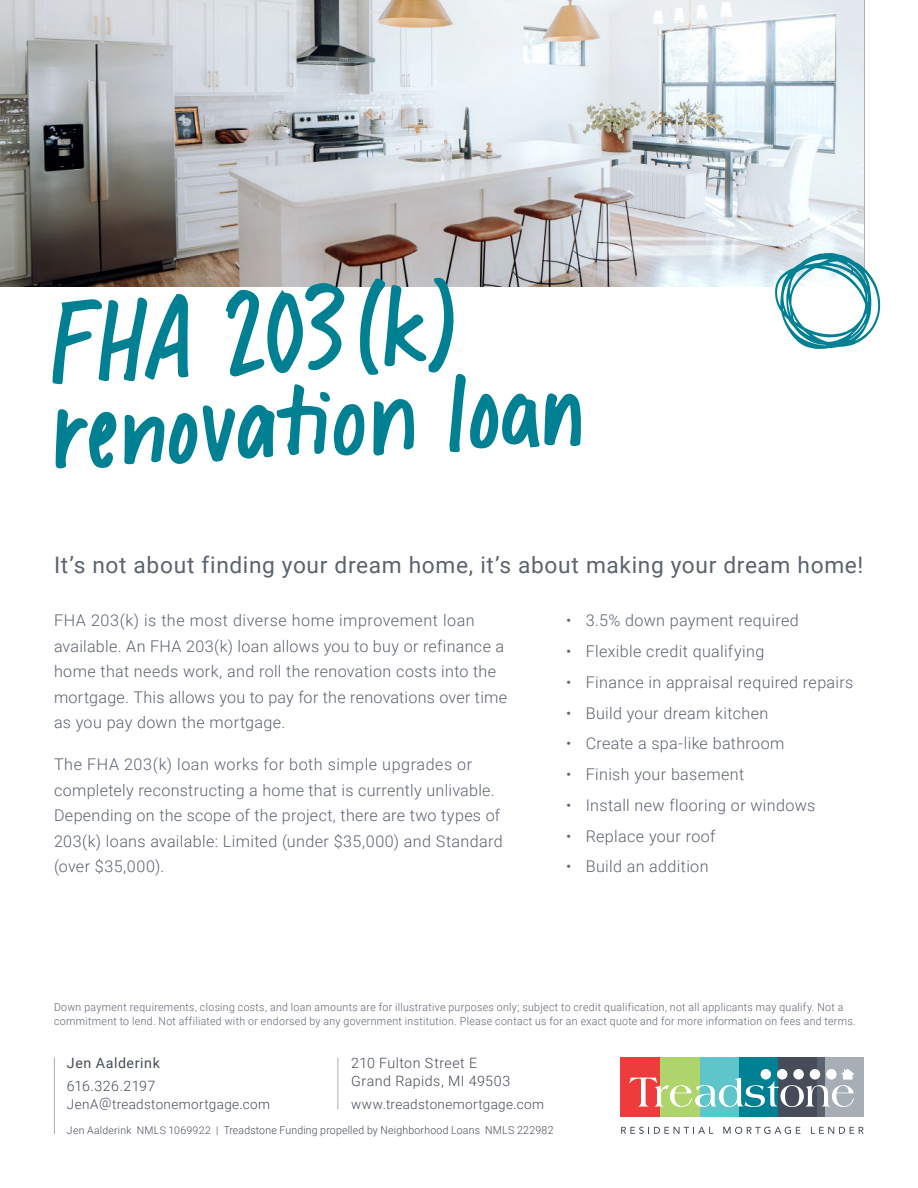
<style>
.page{position:relative;width:918px;height:1188px;background:#fff}
.page>*{position:absolute;margin:0;border:0;box-sizing:border-box;transform-origin:0 0}
.t1{font:22.8px "Roboto";letter-spacing:.025em;color:#5b636f}
.t2{font:300 16.2px/25.5px "Roboto";letter-spacing:.02em;color:#5b636f}
.t3{font:300 14.25px/17.7px "Roboto";letter-spacing:.03em;color:#464d58}
.t4{font:14.25px "Roboto";letter-spacing:.04em;color:#464d58}
.t5{font:300 13.5px "Roboto";letter-spacing:.03em;color:#464d58}
.t6{font:300 10.95px/13.5px "Roboto";letter-spacing:.03em;color:#5b636f;scale:.95 1}
.t7{font:300 10.95px "Roboto";letter-spacing:.02em;color:#464d58;scale:.95 1}
.s1{font-size:10.5px}
</style>
<div class="page">
<div style="left:739px;top:1058px;width:39px;height:59px;background:#008193"></div>
<div style="left:621px;top:1058px;width:39px;height:59px;background:#ee3b3b"></div>
<div style="left:778px;top:1058px;width:39px;height:59px;background:#464d58"></div>
<div style="left:825px;top:1058px;width:39px;height:59px;background:#a8aeb5"></div>
<div style="left:699px;top:1058px;width:40px;height:59px;background:#5ec6ca"></div>
<div style="left:660px;top:1058px;width:39px;height:59px;background:#afd46b"></div>
<div style="left:817px;top:1058px;width:8px;height:59px;background:#5b636f"></div>
<svg style="left:629px;top:1069px;width:225px;height:38px"></svg>
<svg style="left:621px;top:1127px;width:92px;height:7px"></svg>
<svg style="left:723px;top:1127px;width:77px;height:7px"></svg>
<svg style="left:811px;top:1127px;width:53px;height:7px"></svg>
<hr style="left:54px;top:1058px;width:1px;height:76px;background:#a8aeb5">
<hr style="left:337px;top:1058px;width:1px;height:51px;background:#a8aeb5">
<img style="left:0;top:0;width:864px;height:287px">
<svg style="left:775px;top:253px;width:105px;height:96px"></svg>
<svg style="left:56px;top:409px;width:141px;height:60px"></svg>
<svg style="left:203px;top:277px;width:379px;height:185px"></svg>
<svg style="left:52px;top:294px;width:137px;height:90px"></svg>
<h1 class="t1" style="left:54px;top:556px;width:811px">It’s not about finding your dream home, it’s about making your dream home!</h1>
<p class="t2" style="left:54px;top:609px;width:455px">FHA 203(k) is the most diverse home improvement loan available. An FHA 203(k) loan allows you to buy or refinance a home that needs work, and roll the renovation costs into the mortgage. This allows you to pay for the renovations over time as you pay down the mortgage.</p>
<p class="t2" style="left:54px;top:753px;width:450px">The FHA 203(k) loan works for both simple upgrades or completely reconstructing a home that is currently unlivable.<br>Depending on the scope of the project, there are two types of 203(k) loans available: Limited (under $35,000) and Standard (over $35,000).</p>
<p class="t2" style="left:566px;top:609px;width:234px">• 3.5% down payment required</p>
<p class="t2" style="left:566px;top:639px;width:200px">• Flexible credit qualifying</p>
<p class="t2" style="left:566px;top:670px;width:289px">• Finance in appraisal required repairs</p>
<p class="t2" style="left:566px;top:701px;width:204px">• Build your dream kitchen</p>
<p class="t2" style="left:566px;top:732px;width:220px">• Create a spa-like bathroom</p>
<p class="t2" style="left:566px;top:762px;width:180px">• Finish your basement</p>
<p class="t2" style="left:566px;top:793px;width:250px">• Install new flooring or windows</p>
<p class="t2" style="left:566px;top:824px;width:151px">• Replace your roof</p>
<p class="t2" style="left:566px;top:855px;width:144px">• Build an addition</p>
<p class="t6" style="left:54px;top:1001px;width:845px">Down payment requirements, closing costs, and loan amounts are for illustrative purposes only; subject to credit qualification, not all applicants may qualify. Not a commitment to lend. Not affiliated with or endorsed by any government institution. Please contact us for an exact quote and for more information on fees and terms.</p>
<p class="t3" style="left:351px;top:1055px;width:161px">210 Fulton Street E<br>Grand Rapids, MI 49503</p>
<p class="t5" style="left:351px;top:1098px;width:195px">www.treadstonemortgage.com</p>
<p class="t7" style="left:67px;top:1125px;width:514px"><span class="s1">Jen Aalderink NMLS 1069922 |</span> Treadstone Funding propelled by Neighborhood Loans NMLS 222982</p>
<p class="t4" style="left:67px;top:1057px;width:94px">Jen Aalderink</p>
<p class="t3" style="left:67px;top:1078px;width:90px">616.326.2197</p>
<p class="t5" style="left:67px;top:1098px;width:205px">JenA@treadstonemortgage.com</p>
</div>
